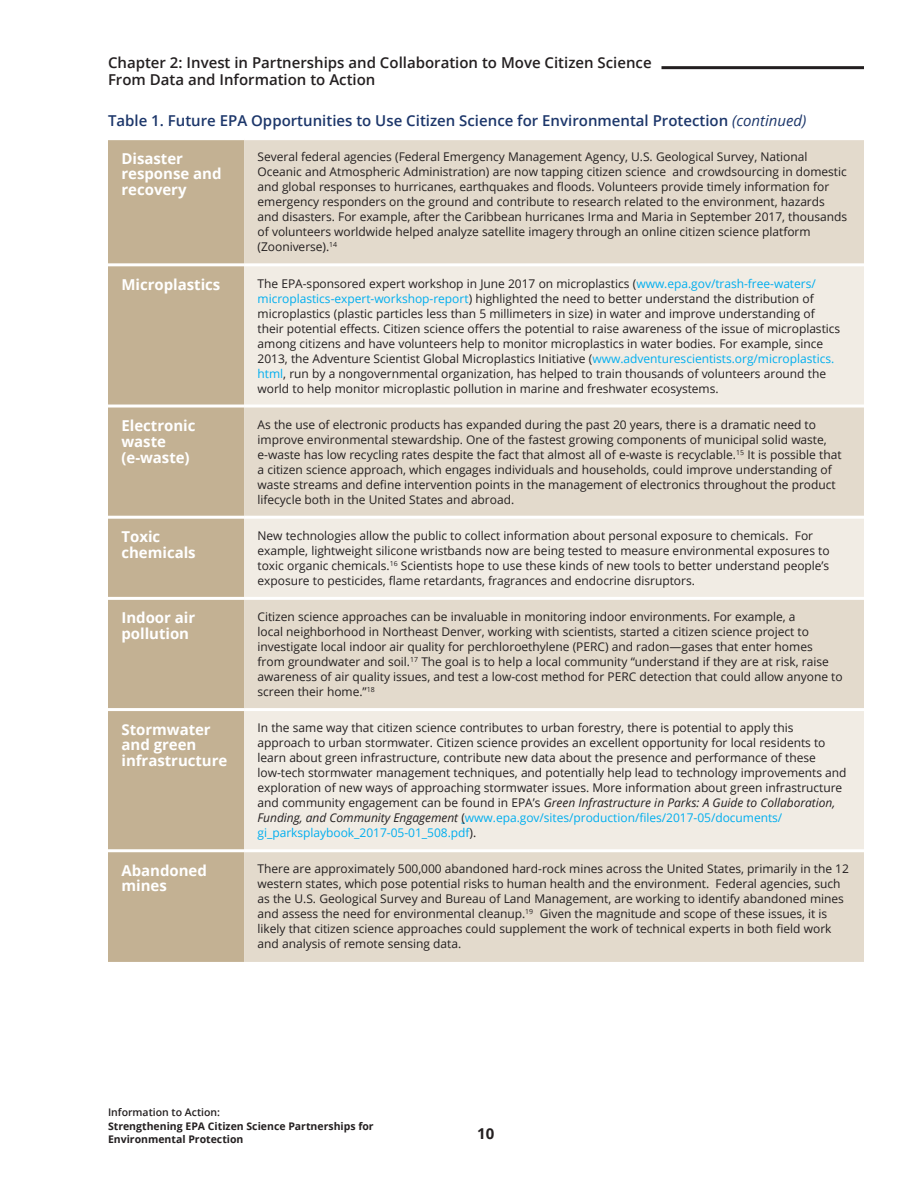
<style>
.page{position:relative;width:918px;height:1188px;background:#fff}
.page>*{position:absolute;margin:0;border:0;box-sizing:border-box;transform-origin:0 0}
.Body{font:700 15px/15.8px "Open Sans";letter-spacing:-.005em;color:#fff}
.t1{font:600 15px/16.5px "Open Sans";color:#231f20}
.Table_Call_out{font:600 15px "Open Sans";color:#1c366a}
.t2{font:700 15px "Open Sans";color:#231f20}
.Body-2{font:12px/15px "Open Sans";letter-spacing:-.005em;color:#231f20}
.t3{font:700 10.5px/13.5px "Open Sans";color:#231f20}
.t4{font:600 10.5px "Open Sans";color:#231f20}
.s1{font-weight:400;font-style:italic}
.s2{color:#00aeef}
.s3{font-style:italic}
</style>
<div class="page">
<hr style="left:662px;top:66px;width:202px;height:3px;background:#231f20">
<div style="left:108px;top:140px;width:136px;height:822px;background:#c3b193"></div>
<div style="left:244px;top:140px;width:620px;height:822px;background:#e3dacc"></div>
<svg style="left:244px;top:266px;width:620px;height:583px;background:#ebe5db"></svg>
<hr style="left:108px;top:263px;width:136px;height:3px;background:#fff">
<hr style="left:244px;top:263px;width:620px;height:3px;background:#fff">
<hr style="left:108px;top:405px;width:136px;height:3px;background:#fff">
<hr style="left:244px;top:405px;width:620px;height:3px;background:#fff">
<hr style="left:108px;top:516px;width:136px;height:3px;background:#fff">
<hr style="left:244px;top:516px;width:620px;height:3px;background:#fff">
<hr style="left:108px;top:597px;width:136px;height:3px;background:#fff">
<hr style="left:244px;top:597px;width:620px;height:3px;background:#fff">
<hr style="left:108px;top:708px;width:136px;height:3px;background:#fff">
<hr style="left:244px;top:708px;width:620px;height:3px;background:#fff">
<hr style="left:108px;top:849px;width:136px;height:3px;background:#fff">
<hr style="left:244px;top:849px;width:620px;height:3px;background:#fff">
<p class="t1" style="left:108px;top:54px;width:545px">Chapter 2: Invest in Partnerships and Collaboration to Move Citizen Science<br>From Data and Information to Action</p>
<p class="Table_Call_out" style="left:108px;top:110px;width:700px">Table 1. Future EPA Opportunities to Use Citizen Science for Environmental Protection <span class="s1">(continued)</span></p>
<p class="Body" style="left:122px;top:150px;width:102px">Disaster response and recovery</p>
<p class="Body-2" style="left:258px;top:149px;width:591px">Several federal agencies (Federal Emergency Management Agency, U.S. Geological Survey, National Oceanic and Atmospheric Administration) are now tapping citizen science and crowdsourcing in domestic and global responses to hurricanes, earthquakes and floods. Volunteers provide timely information for emergency responders on the ground and contribute to research related to the environment, hazards and disasters. For example, after the Caribbean hurricanes Irma and Maria in September 2017, thousands of volunteers worldwide helped analyze satellite imagery through an online citizen science platform (Zooniverse).<sup>14</sup></p>
<p class="Body" style="left:122px;top:276px;width:100px">Microplastics</p>
<p class="Body-2" style="left:258px;top:275px;width:584px">The EPA-sponsored expert workshop in June 2017 on microplastics (<span class="s2">www.epa.gov/trash-free-waters/ microplastics-expert-workshop-report</span>) highlighted the need to better understand the distribution of microplastics (plastic particles less than 5 millimeters in size) in water and improve understanding of their potential effects. Citizen science offers the potential to raise awareness of the issue of microplastics among citizens and have volunteers help to monitor microplastics in water bodies. For example, since 2013, the Adventure Scientist Global Microplastics Initiative (<span class="s2">www.adventurescientists.org/microplastics. html</span>, run by a nongovernmental organization, has helped to train thousands of volunteers around the world to help monitor microplastic pollution in marine and freshwater ecosystems.</p>
<p class="Body" style="left:122px;top:417px;width:75px">Electronic waste (e-waste)</p>
<p class="Body-2" style="left:258px;top:417px;width:586px">As the use of electronic products has expanded during the past 20 years, there is a dramatic need to improve environmental stewardship. One of the fastest growing components of municipal solid waste, e-waste has low recycling rates despite the fact that almost all of e-waste is recyclable.<sup>15</sup> It is possible that a citizen science approach, which engages individuals and households, could improve understanding of waste streams and define intervention points in the management of electronics throughout the product lifecycle both in the United States and abroad.</p>
<p class="Body" style="left:122px;top:528px;width:76px">Toxic chemicals</p>
<p class="Body-2" style="left:258px;top:528px;width:574px">New technologies allow the public to collect information about personal exposure to chemicals. For example, lightweight silicone wristbands now are being tested to measure environmental exposures to toxic organic chemicals.<sup>16</sup> Scientists hope to use these kinds of new tools to better understand people’s exposure to pesticides, flame retardants, fragrances and endocrine disruptors.</p>
<p class="Body" style="left:122px;top:610px;width:75px">Indoor air pollution</p>
<p class="Body-2" style="left:258px;top:609px;width:587px">Citizen science approaches can be invaluable in monitoring indoor environments. For example, a<br>local neighborhood in Northeast Denver, working with scientists, started a citizen science project to investigate local indoor air quality for perchloroethylene (PERC) and radon—gases that enter homes from groundwater and soil.<sup>17</sup> The goal is to help a local community “understand if they are at risk, raise awareness of air quality issues, and test a low-cost method for PERC detection that could allow anyone to screen their home.”<sup>18</sup></p>
<p class="Body" style="left:122px;top:721px;width:107px">Stormwater and green infrastructure</p>
<p class="Body-2" style="left:258px;top:720px;width:591px">In the same way that citizen science contributes to urban forestry, there is potential to apply this approach to urban stormwater. Citizen science provides an excellent opportunity for local residents to learn about green infrastructure, contribute new data about the presence and performance of these low-tech stormwater management techniques, and potentially help lead to technology improvements and exploration of new ways of approaching stormwater issues. More information about green infrastructure and community engagement can be found in EPA’s <span class="s3">Green Infrastructure in Parks: A Guide to Collaboration, Funding, and Community Engagement</span> (<span class="s2">www.epa.gov/sites/production/files/2017-05/documents/ gi_parksplaybook_2017-05-01_508.pdf</span>).</p>
<p class="Body" style="left:122px;top:862px;width:87px">Abandoned mines</p>
<p class="Body-2" style="left:258px;top:861px;width:593px">There are approximately 500,000 abandoned hard-rock mines across the United States, primarily in the 12 western states, which pose potential risks to human health and the environment. Federal agencies, such as the U.S. Geological Survey and Bureau of Land Management, are working to identify abandoned mines and assess the need for environmental cleanup.<sup>19</sup> Given the magnitude and scope of these issues, it is likely that citizen science approaches could supplement the work of technical experts in both field work and analysis of remote sensing data.</p>
<p class="t4" style="left:108px;top:1105px;width:114px">Information to Action:</p>
<p class="t3" style="left:108px;top:1119px;width:267px">Strengthening EPA Citizen Science Partnerships for<br>Environmental Protection</p>
<p class="t2" style="left:477px;top:1123px;width:19px">10</p>
</div>
